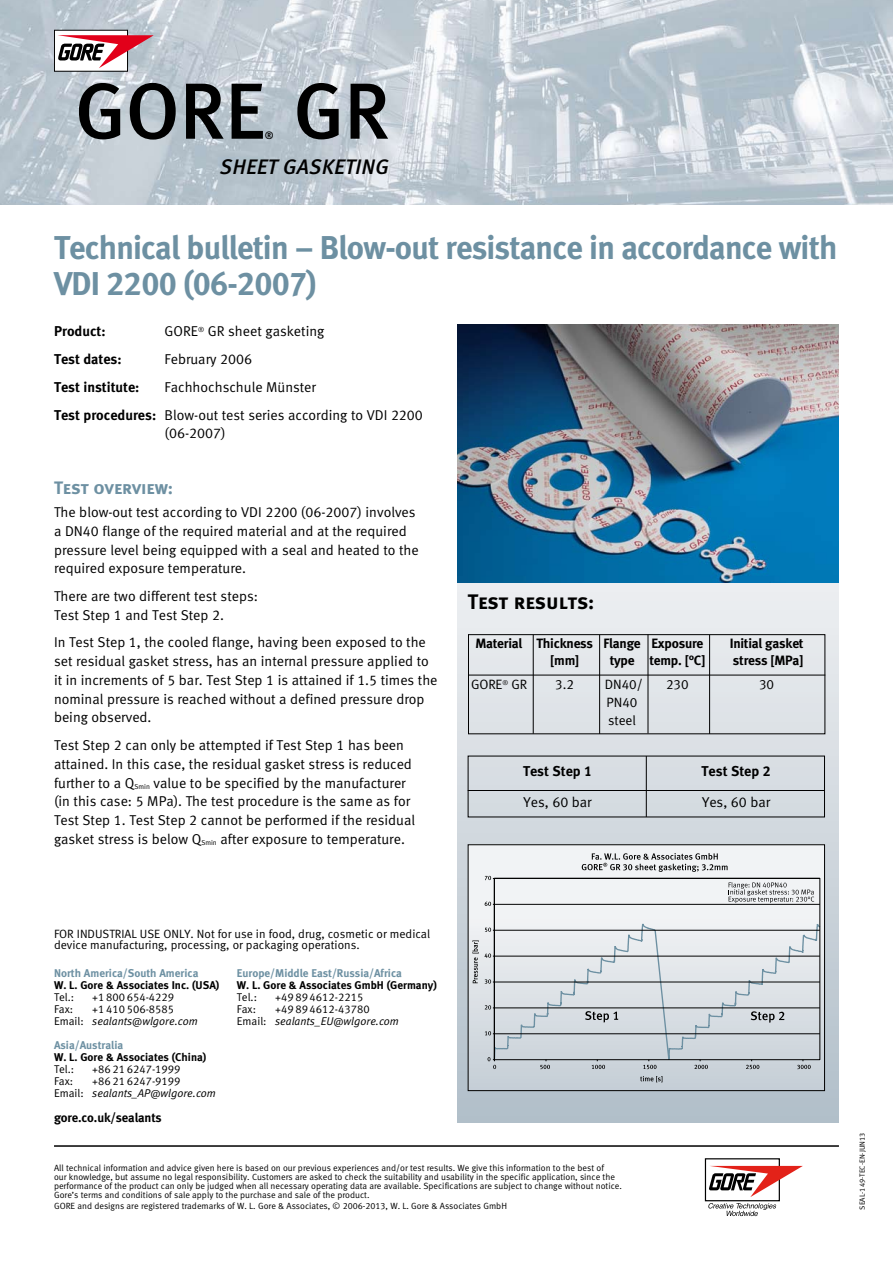
<style>
.page{position:relative;width:893px;height:1263px;background:#fff}
.page>*{position:absolute;margin:0;border:0;box-sizing:border-box;transform-origin:0 0}
.t1{font:79.5px "Meta Medium LF";color:#000}
.t2{font:33px/36px "Meta Bold LF";letter-spacing:-.025em;color:#6d90a2}
.t3{font:21px "Meta Medium LF Italic Caps";color:#000}
.t4{font:21px "Meta Bold LF Caps";color:#000}
.t5{font:18px "Meta Bold LF Caps";color:#6d90a2}
.t6{font:14.25px/18.8px "Meta Normal LF";color:#000}
.t7{font:14.25px "Meta Bold LF";color:#000}
.t8{font:13.5px "Meta Bold LF";letter-spacing:-.015em;color:#000}
.t9{font:13.5px/18px "Meta Normal LF";color:#000}
.t10{font:12.75px "Meta Bold LF";letter-spacing:-.01em;color:#000}
.t11{font:12px/10.5px "Meta Normal LF";color:#000}
.t12{font:11.25px "Meta Normal LF";color:#000}
.t13{font:italic 11.25px/12px "Meta Normal LF";color:#000;text-align:center}
.t14{font:11.25px "Meta Bold LF";color:#000}
.t15{font:11.25px "Meta Bold LF";color:#6d90a2}
.t16{font:10.5px "Meta Medium LF";color:#000}
.t17{font:9px/9px "Meta Normal LF";color:#000}
.t18{font:7.5px "Meta Normal LF";color:#000}
.s1{font-family:"Meta Bold LF"}
.s2{font-style:normal}
</style>
<div class="page">
<img style="left:0;top:0;width:893px;height:204px">
<div style="left:54px;top:30px;width:74px;height:41px;background:#fff"></div>
<div style="left:54px;top:30px;width:74px;height:42px;border:1px solid #000"></div>
<svg style="left:58px;top:35px;width:96px;height:33px"></svg>
<svg style="left:458px;top:544px;width:381px;height:579px;background:#d5dbe0"></svg>
<div style="left:705px;top:1158px;width:75px;height:43px;border:1px solid #000"></div>
<svg style="left:708px;top:1203px;width:68px;height:13px"></svg>
<svg style="left:709px;top:1166px;width:94px;height:31px"></svg>
<hr style="left:54px;top:1145px;width:785px;height:2px;background:#000">
<svg style="left:470px;top:846px;width:353px;height:243px"></svg>
<svg style="left:493px;top:922px;width:327px;height:139px;background:#d7dce1"></svg>
<hr style="left:494px;top:1033px;width:326px;height:1px;background:#000">
<hr style="left:494px;top:1008px;width:326px;height:1px;background:#000">
<hr style="left:494px;top:982px;width:326px;height:1px;background:#000">
<hr style="left:494px;top:956px;width:326px;height:1px;background:#000">
<hr style="left:494px;top:930px;width:326px;height:1px;background:#000">
<hr style="left:494px;top:904px;width:326px;height:1px;background:#000">
<hr style="left:494px;top:878px;width:326px;height:1px;background:#000">
<hr style="left:494px;top:1059px;width:326px;height:1px;background:#000">
<hr style="left:820px;top:878px;width:1px;height:182px;background:#000">
<hr style="left:494px;top:878px;width:1px;height:182px;background:#000">
<svg style="left:582px;top:853px;width:146px;height:19px"></svg>
<svg style="left:485px;top:1031px;width:9px;height:4px"></svg>
<svg style="left:485px;top:1005px;width:9px;height:4px"></svg>
<svg style="left:485px;top:979px;width:9px;height:5px"></svg>
<svg style="left:485px;top:953px;width:9px;height:5px"></svg>
<svg style="left:485px;top:928px;width:9px;height:4px"></svg>
<svg style="left:485px;top:901px;width:9px;height:5px"></svg>
<svg style="left:485px;top:876px;width:9px;height:4px"></svg>
<svg style="left:488px;top:1057px;width:8px;height:12px"></svg>
<svg style="left:540px;top:1060px;width:10px;height:9px"></svg>
<svg style="left:592px;top:1060px;width:13px;height:9px"></svg>
<svg style="left:643px;top:1060px;width:14px;height:9px"></svg>
<svg style="left:694px;top:1060px;width:14px;height:9px"></svg>
<svg style="left:746px;top:1060px;width:13px;height:9px"></svg>
<svg style="left:797px;top:1060px;width:14px;height:9px"></svg>
<svg style="left:640px;top:1076px;width:22px;height:6px"></svg>
<svg style="left:472px;top:940px;width:7px;height:43px"></svg>
<svg style="left:585px;top:1011px;width:33px;height:11px"></svg>
<svg style="left:751px;top:1011px;width:33px;height:12px"></svg>
<svg style="left:729px;top:882px;width:85px;height:21px"></svg>
<div style="left:468px;top:844px;width:357px;height:247px;border:1px solid #000"></div>
<hr style="left:646px;top:756px;width:1px;height:61px;background:#000">
<hr style="left:468px;top:790px;width:357px;height:1px;background:#000">
<div style="left:468px;top:634px;width:357px;height:100px;border:1px solid #000"></div>
<hr style="left:648px;top:634px;width:1px;height:99px;background:#000">
<hr style="left:468px;top:675px;width:357px;height:1px;background:#000">
<hr style="left:709px;top:635px;width:1px;height:99px;background:#000">
<hr style="left:533px;top:635px;width:1px;height:99px;background:#000">
<hr style="left:599px;top:635px;width:1px;height:99px;background:#000">
<img style="left:458px;top:325px;width:381px;height:258px">
<h1 class="t1" style="left:75px;top:65px;width:316px">GORE GR</h1>
<p class="t16" style="left:265px;top:129px;width:10px">®</p>
<h3 class="t3" style="left:220px;top:154px;width:171px">SHEET GASKETING</h3>
<h2 class="t2" style="left:54px;top:229px;width:785px">Technical bulletin – Blow-out resistance in accordance with<br>VDI 2200 (06-2007)</h2>
<p class="t7" style="left:54px;top:323px;width:53px">Product:</p>
<p class="t6" style="left:165px;top:322px;width:161px">GORE<sup>®</sup> GR sheet gasketing</p>
<p class="t7" style="left:54px;top:351px;width:69px">Test dates:</p>
<p class="t6" style="left:165px;top:350px;width:89px">February 2006</p>
<p class="t7" style="left:54px;top:378px;width:87px">Test institute:</p>
<p class="t6" style="left:54px;top:373px;width:370px;line-height:27.8px;text-align:center">Fachhochschule Münster<br><span class="s1">Test procedures:</span> Blow-out test series according to VDI 2200</p>
<p class="t6" style="left:165px;top:424px;width:63px">(06-2007)</p>
<p class="t5" style="left:54px;top:477px;width:121px">Test overview:</p>
<p class="t6" style="left:54px;top:502px;width:366px">The blow-out test according to VDI 2200 (06-2007) involves a DN40 flange of the required material and at the required pressure level being equipped with a seal and heated to the required exposure temperature.</p>
<p class="t6" style="left:54px;top:586px;width:205px">There are two different test steps:<br>Test Step 1 and Test Step 2.</p>
<p class="t6" style="left:54px;top:633px;width:385px">In Test Step 1, the cooled flange, having been exposed to the set residual gasket stress, has an internal pressure applied to it in increments of 5 bar. Test Step 1 is attained if 1.5 times the nominal pressure is reached without a defined pressure drop being observed.</p>
<p class="t6" style="left:54px;top:736px;width:363px">Test Step 2 can only be attempted if Test Step 1 has been attained. In this case, the residual gasket stress is reduced further to a Q<sub>Smin</sub> value to be specified by the manufacturer (in this case: 5 MPa). The test procedure is the same as for Test Step 1. Test Step 2 cannot be performed if the residual gasket stress is below Q<sub>Smin</sub> after exposure to temperature.</p>
<h3 class="t4" style="left:468px;top:589px;width:128px">Test results:</h3>
<p class="t8" style="left:475px;top:636px;width:230px">Material Thickness Flange Exposure</p>
<p class="t8" style="left:730px;top:636px;width:75px">Initial gasket</p>
<p class="t8" style="left:550px;top:652px;width:30px">[mm]</p>
<p class="t8" style="left:610px;top:652px;width:97px">type temp. [°C]</p>
<p class="t8" style="left:733px;top:652px;width:72px">stress [MPa]</p>
<p class="t9" style="left:471px;top:675px;width:58px">GORE<sup>®</sup> GR</p>
<p class="t9" style="left:555px;top:675px;width:20px">3.2</p>
<p class="t9" style="left:605px;top:675px;width:40px">DN40/</p>
<p class="t9" style="left:666px;top:675px;width:24px">230</p>
<p class="t9" style="left:759px;top:675px;width:17px">30</p>
<p class="t9" style="left:607px;top:693px;width:32px">PN40 steel</p>
<p class="t7" style="left:523px;top:763px;width:71px">Test Step 1</p>
<p class="t7" style="left:702px;top:763px;width:71px">Test Step 2</p>
<p class="t6" style="left:524px;top:792px;width:70px">Yes, 60 bar</p>
<p class="t6" style="left:702px;top:792px;width:70px">Yes, 60 bar</p>
<p class="t11" style="left:54px;top:929px;width:378px">FOR INDUSTRIAL USE ONLY. Not for use in food, drug, cosmetic or medical device manufacturing, processing, or packaging operations.</p>
<p class="t15" style="left:54px;top:967px;width:146px">North America/South America</p>
<p class="t15" style="left:237px;top:967px;width:167px">Europe/Middle East/Russia/Africa</p>
<p class="t14" style="left:54px;top:979px;width:167px">W. L. Gore &amp; Associates Inc. (USA)</p>
<p class="t14" style="left:237px;top:979px;width:202px">W. L. Gore &amp; Associates GmbH (Germany)</p>
<p class="t12" style="left:54px;top:991px;width:22px">Tel.:</p>
<p class="t12" style="left:92px;top:991px;width:83px">+1 800 654-4229</p>
<p class="t12" style="left:237px;top:991px;width:22px">Tel.:</p>
<p class="t12" style="left:275px;top:991px;width:90px">+49 89 4612-2215</p>
<p class="t12" style="left:54px;top:1003px;width:21px">Fax:</p>
<p class="t12" style="left:92px;top:1003px;width:83px">+1 410 506-8585</p>
<p class="t12" style="left:237px;top:1003px;width:21px">Fax:</p>
<p class="t12" style="left:275px;top:1003px;width:96px">+49 89 4612-43780</p>
<p class="t13" style="left:54px;top:1015px;width:145px"><span class="s2">Email:</span> sealants@wlgore.com</p>
<p class="t13" style="left:237px;top:1015px;width:164px"><span class="s2">Email:</span> sealants_EU@wlgore.com</p>
<p class="t15" style="left:54px;top:1039px;width:71px">Asia/Australia</p>
<p class="t14" style="left:54px;top:1051px;width:154px">W. L. Gore &amp; Associates (China)</p>
<p class="t12" style="left:54px;top:1063px;width:22px">Tel.:</p>
<p class="t12" style="left:92px;top:1063px;width:90px">+86 21 6247-1999</p>
<p class="t12" style="left:54px;top:1075px;width:21px">Fax:</p>
<p class="t13" style="left:54px;top:1075px;width:163px"><span class="s2">+86 21 6247-9199<br>Email:</span> sealants_AP@wlgore.com</p>
<p class="t10" style="left:54px;top:1110px;width:109px">gore.co.uk/sealants</p>
<p class="t17" style="left:54px;top:1163px;width:569px">All technical information and advice given here is based on our previous experiences and/or test results. We give this information to the best of<br>our knowledge, but assume no legal responsibility. Customers are asked to check the suitability and usability in the specific application, since the performance of the product can only be judged when all necessary operating data are available. Specifications are subject to change without notice.<br>Gore’s terms and conditions of sale apply to the purchase and sale of the product.</p>
<p class="t17" style="left:54px;top:1202px;width:454px">GORE and designs are registered trademarks of W. L. Gore &amp; Associates, © 2006-2013, W. L. Gore &amp; Associates GmbH</p>
<p class="t18" style="left:858px;top:1210px;width:79px;rotate:-90deg">SEAL-149-TEC-EN-JUN13</p>
</div>
